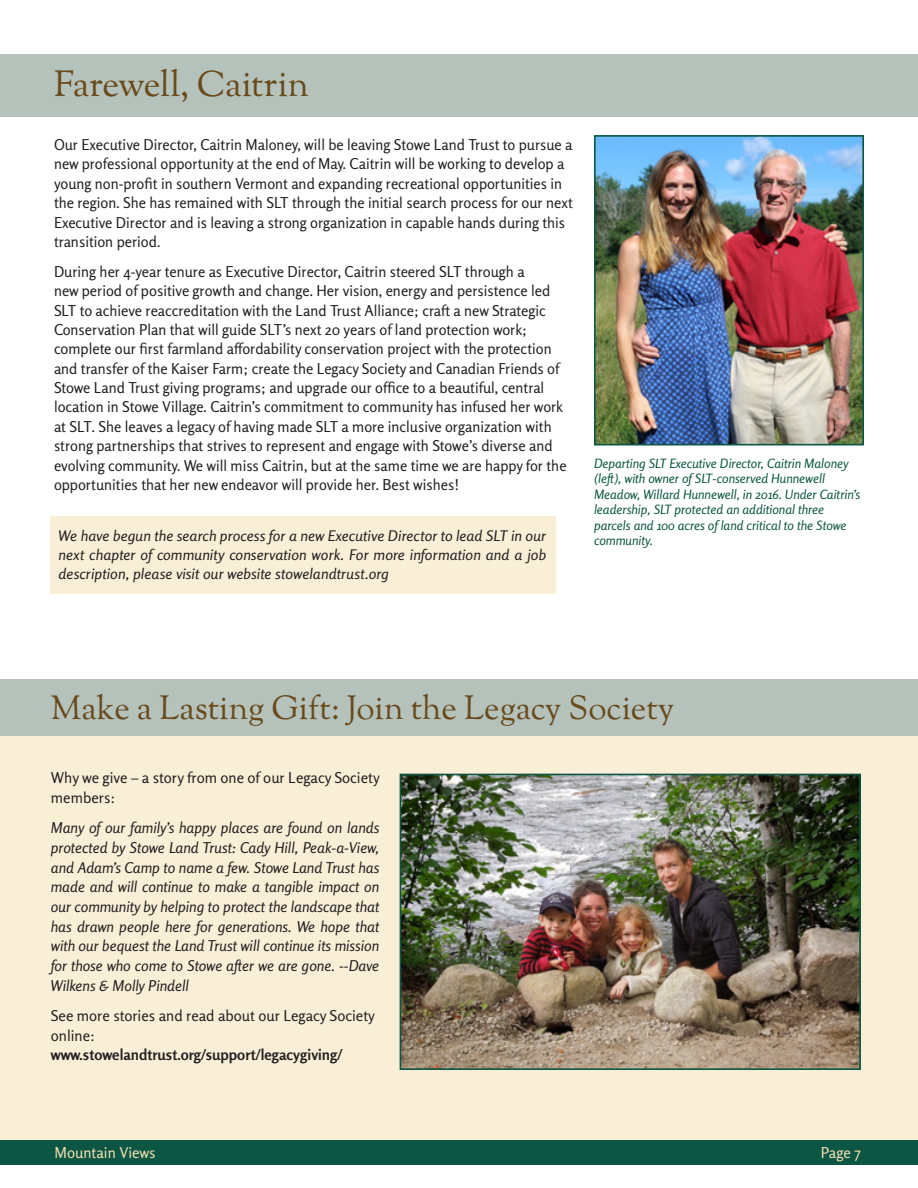
<style>
.page{position:relative;width:918px;height:1188px;background:#fff}
.page>*{position:absolute;margin:0;border:0;box-sizing:border-box;transform-origin:0 0}
.t1{font:36px "Goudy St M";letter-spacing:-.015em;color:#694a1b}
.t2{font:33.3px "Goudy St M";color:#694a1b}
.t3{font:15px/19.4px "Rosario";color:#231f20}
.t4{font:italic 15px/19.6px "Rosario";color:#231f20;text-align:justify}
.t5{font:15px "Rosario";color:#f4e0b4}
.t6{font:italic 14.7px/19px "Rosario";letter-spacing:.005em;color:#231f20}
.t7{font:italic 12.9px/15.5px "Rosario";color:#0c5643}
.s1{font-weight:700}
</style>
<div class="page">
<div style="left:0;top:1138px;width:918px;height:27px;background:#0c5643"></div>
<div style="left:0;top:54px;width:918px;height:63px;background:#b5c1bb"></div>
<img style="left:597px;top:138px;width:264px;height:304px">
<div style="left:594px;top:135px;width:270px;height:310px;border:2px solid #0c5643"></div>
<div style="left:51px;top:516px;width:505px;height:78px;background:#f9efd7"></div>
<div style="left:0;top:686px;width:918px;height:454px;background:#f9efd7"></div>
<div style="left:0;top:679px;width:918px;height:57px;background:#b5c1bb"></div>
<img style="left:403px;top:777px;width:455px;height:290px">
<div style="left:400px;top:774px;width:461px;height:296px;border:2px solid #0c5643"></div>
<p class="t1" style="left:54px;top:61px;width:257px">Farewell, Caitrin</p>
<p class="t3" style="left:54px;top:135px;width:520px">Our Executive Director, Caitrin Maloney, will be leaving Stowe Land Trust to pursue a new professional opportunity at the end of May. Caitrin will be working to develop a young non-profit in southern Vermont and expanding recreational opportunities in the region. She has remained with SLT through the initial search process for our next Executive Director and is leaving a strong organization in capable hands during this transition period.</p>
<p class="t3" style="left:54px;top:262px;width:514px">During her 4-year tenure as Executive Director, Caitrin steered SLT through a<br>new period of positive growth and change. Her vision, energy and persistence led SLT to achieve reaccreditation with the Land Trust Alliance; craft a new Strategic Conservation Plan that will guide SLT’s next 20 years of land protection work; complete our first farmland affordability conservation project with the protection and transfer of the Kaiser Farm; create the Legacy Society and Canadian Friends of Stowe Land Trust giving programs; and upgrade our office to a beautiful, central location in Stowe Village. Caitrin’s commitment to community has infused her work at SLT. She leaves a legacy of having made SLT a more inclusive organization with strong partnerships that strives to represent and engage with Stowe’s diverse and evolving community. We will miss Caitrin, but at the same time we are happy for the opportunities that her new endeavor will provide her. Best wishes!</p>
<p class="t7" style="left:594px;top:456px;width:268px">Departing SLT Executive Director, Caitrin Maloney (left), with owner of SLT-conserved Hunnewell Meadow, Willard Hunnewell, in 2016. Under Caitrin’s leadership, SLT protected an additional three parcels and 100 acres of land critical to the Stowe</p>
<p class="t6" style="left:58px;top:526px;width:489px">We have begun the search process for a new Executive Director to lead SLT in our</p>
<p class="t7" style="left:594px;top:533px;width:60px">community.</p>
<p class="t6" style="left:58px;top:545px;width:489px">next chapter of community conservation work. For more information and a job description, please visit our website stowelandtrust.org</p>
<p class="t2" style="left:51px;top:687px;width:625px">Make a Lasting Gift: Join the Legacy Society</p>
<p class="t3" style="left:51px;top:768px;width:331px">Why we give – a story from one of our Legacy Society members:</p>
<p class="t4" style="left:51px;top:818px;width:330px">Many of our family’s happy places are found on lands protected by Stowe Land Trust: Cady Hill, Peak-a-View, and Adam’s Camp to name a few. Stowe Land Trust has made and will continue to make a tangible impact on our community by helping to protect the landscape that has drawn people here for generations. We hope that with our bequest the Land Trust will continue its mission for those who come to Stowe after we are gone. --Dave Wilkens &amp; Molly Pindell</p>
<p class="t3" style="left:51px;top:1006px;width:326px">See more stories and read about our Legacy Society online: <span class="s1">www.stowelandtrust.org/support/legacygiving/</span></p>
<p class="t5" style="left:55px;top:1144px;width:103px">Mountain Views</p>
<p class="t5" style="left:821px;top:1144px;width:41px">Page 7</p>
</div>
